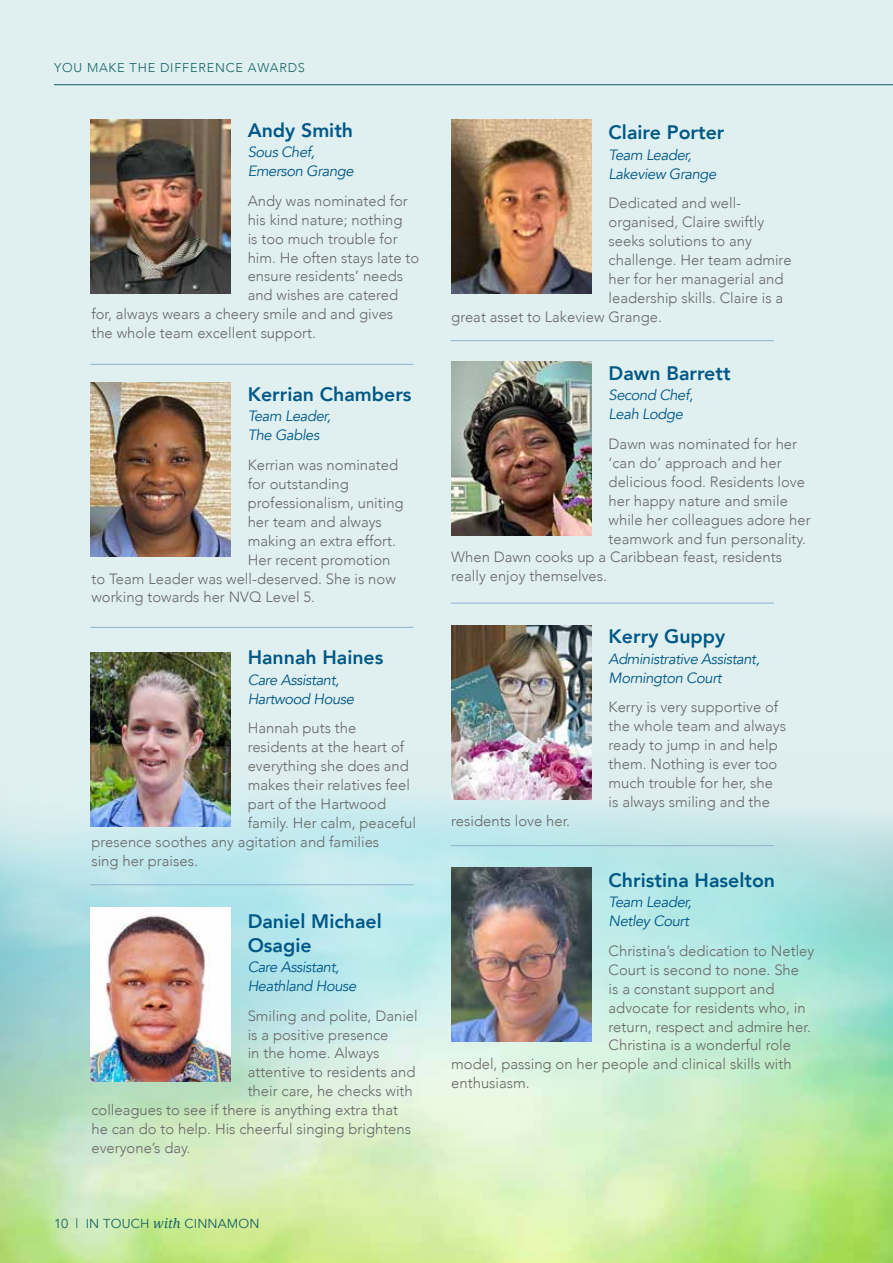
<style>
.page{position:relative;width:893px;height:1263px;background:#e0f0f1}
.page>*{position:absolute;margin:0;border:0;box-sizing:border-box;transform-origin:0 0}
.t1{font:800 19.5px/23.9px "Avenir";color:#005887}
.t2{font:300 14.85px/18.9px "Avenir";color:#686868}
.t3{font:italic 14.85px/18.9px "Avenir";letter-spacing:-.03em;color:#005887}
.t4{font:12.9px "Avenir";letter-spacing:.01em;color:#186365}
.t5{font:300 12.75px "Avenir LT";letter-spacing:.06em;color:#186365}
.s1{font-family:"Droid Serif";font-style:italic}
</style>
<div class="page">
<img style="left:0;top:793px;width:893px;height:470px">
<img style="left:90px;top:119px;width:141px;height:174px">
<img style="left:451px;top:626px;width:141px;height:174px">
<img style="left:451px;top:867px;width:141px;height:175px">
<img style="left:90px;top:652px;width:141px;height:174px">
<img style="left:90px;top:383px;width:141px;height:174px">
<img style="left:451px;top:119px;width:141px;height:174px">
<hr style="left:451px;top:603px;width:323px;height:1px;background:#8eb1cf">
<hr style="left:451px;top:845px;width:323px;height:1px;background:#8eb1cf">
<hr style="left:451px;top:340px;width:323px;height:1px;background:#8eb1cf">
<hr style="left:90px;top:364px;width:324px;height:1px;background:#8eb1cf">
<hr style="left:90px;top:627px;width:324px;height:1px;background:#8eb1cf">
<hr style="left:90px;top:884px;width:324px;height:1px;background:#8eb1cf">
<img style="left:90px;top:907px;width:141px;height:174px">
<img style="left:451px;top:361px;width:141px;height:175px">
<hr style="left:54px;top:84px;width:839px;height:1px;background:#135d6c">
<p class="t5" style="left:54px;top:60px;width:253px">YOU MAKE THE DIFFERENCE AWARDS</p>
<h1 class="t1" style="left:248px;top:118px;width:107px">Andy Smith</h1>
<p class="t3" style="left:248px;top:143px;width:108px">Sous Chef,<br>Emerson Grange</p>
<p class="t2" style="left:248px;top:191px;width:162px">Andy was nominated for</p>
<p class="t2" style="left:248px;top:210px;width:156px">his kind nature; nothing</p>
<p class="t2" style="left:248px;top:229px;width:151px">is too much trouble for</p>
<p class="t2" style="left:248px;top:248px;width:173px">him. He often stays late to</p>
<p class="t2" style="left:248px;top:267px;width:157px">ensure residents’ needs</p>
<p class="t2" style="left:248px;top:286px;width:152px">and wishes are catered</p>
<p class="t2" style="left:91px;top:305px;width:303px">for, always wears a cheery smile and and gives</p>
<p class="t2" style="left:91px;top:324px;width:226px">the whole team excellent support.</p>
<h1 class="t1" style="left:248px;top:382px;width:165px">Kerrian Chambers</h1>
<p class="t3" style="left:248px;top:407px;width:85px">Team Leader,<br>The Gables</p>
<p class="t2" style="left:248px;top:455px;width:152px">Kerrian was nominated</p>
<p class="t2" style="left:248px;top:474px;width:103px">for outstanding</p>
<p class="t2" style="left:248px;top:493px;width:157px">professionalism, uniting</p>
<p class="t2" style="left:248px;top:512px;width:136px">her team and always</p>
<p class="t2" style="left:248px;top:531px;width:150px">making an extra effort.</p>
<p class="t2" style="left:248px;top:550px;width:144px">Her recent promotion</p>
<p class="t2" style="left:91px;top:569px;width:306px">to Team Leader was well-deserved. She is now</p>
<p class="t2" style="left:91px;top:588px;width:225px">working towards her NVQ Level 5.</p>
<h1 class="t1" style="left:248px;top:646px;width:137px">Hannah Haines</h1>
<p class="t3" style="left:248px;top:670px;width:108px">Care Assistant,<br>Hartwood House</p>
<p class="t2" style="left:248px;top:719px;width:110px">Hannah puts the</p>
<p class="t2" style="left:248px;top:738px;width:158px">residents at the heart of</p>
<p class="t2" style="left:248px;top:757px;width:163px">everything she does and</p>
<p class="t2" style="left:248px;top:775px;width:164px">makes their relatives feel</p>
<p class="t2" style="left:248px;top:794px;width:140px">part of the Hartwood</p>
<p class="t2" style="left:248px;top:813px;width:170px">family. Her calm, peaceful</p>
<p class="t2" style="left:91px;top:832px;width:289px">presence soothes any agitation and families</p>
<p class="t2" style="left:91px;top:851px;width:108px">sing her praises.</p>
<h1 class="t1" style="left:248px;top:909px;width:136px">Daniel Michael<br>Osagie</h1>
<p class="t3" style="left:248px;top:958px;width:110px">Care Assistant,<br>Heathland House</p>
<p class="t2" style="left:248px;top:1006px;width:172px">Smiling and polite, Daniel</p>
<p class="t2" style="left:248px;top:1025px;width:142px">is a positive presence</p>
<p class="t2" style="left:248px;top:1044px;width:133px">in the home. Always</p>
<p class="t2" style="left:248px;top:1063px;width:169px">attentive to residents and</p>
<p class="t2" style="left:248px;top:1082px;width:167px">their care, he checks with</p>
<p class="t2" style="left:91px;top:1100px;width:308px">colleagues to see if there is anything extra that</p>
<p class="t2" style="left:91px;top:1119px;width:321px">he can do to help. His cheerful singing brightens</p>
<p class="t2" style="left:91px;top:1138px;width:101px">everyone’s day.</p>
<p class="t4" style="left:54px;top:1216px;width:207px">10 | IN TOUCH <span class="s1">with</span> CINNAMON</p>
<h1 class="t1" style="left:609px;top:121px;width:117px">Claire Porter</h1>
<p class="t3" style="left:609px;top:145px;width:109px">Team Leader,<br>Lakeview Grange</p>
<p class="t2" style="left:609px;top:194px;width:134px">Dedicated and well-</p>
<p class="t2" style="left:609px;top:213px;width:157px">organised, Claire swiftly</p>
<p class="t2" style="left:609px;top:231px;width:145px">seeks solutions to any</p>
<p class="t2" style="left:609px;top:250px;width:184px">challenge. Her team admire</p>
<p class="t2" style="left:609px;top:269px;width:176px">her for her managerial and</p>
<p class="t2" style="left:609px;top:288px;width:176px">leadership skills. Claire is a</p>
<p class="t2" style="left:451px;top:307px;width:212px">great asset to Lakeview Grange.</p>
<h1 class="t1" style="left:609px;top:361px;width:124px">Dawn Barrett</h1>
<p class="t3" style="left:609px;top:386px;width:86px">Second Chef,<br>Leah Lodge</p>
<p class="t2" style="left:609px;top:434px;width:190px">Dawn was nominated for her</p>
<p class="t2" style="left:609px;top:453px;width:175px">‘can do’ approach and her</p>
<p class="t2" style="left:609px;top:472px;width:198px">delicious food. Residents love</p>
<p class="t2" style="left:609px;top:491px;width:181px">her happy nature and smile</p>
<p class="t2" style="left:609px;top:510px;width:203px">while her colleagues adore her</p>
<p class="t2" style="left:609px;top:529px;width:199px">teamwork and fun personality.</p>
<p class="t2" style="left:451px;top:548px;width:332px">When Dawn cooks up a Caribbean feast, residents</p>
<p class="t2" style="left:451px;top:567px;width:157px">really enjoy themselves.</p>
<p class="t2" style="left:451px;top:811px;width:120px">residents love her.</p>
<h1 class="t1" style="left:609px;top:625px;width:118px">Kerry Guppy</h1>
<p class="t3" style="left:609px;top:649px;width:153px">Administrative Assistant,<br>Mornington Court</p>
<p class="t2" style="left:609px;top:698px;width:179px">Kerry is very supportive of the whole team and always ready to jump in and help them. Nothing is ever too much trouble for her, she is always smiling and the</p>
<h1 class="t1" style="left:609px;top:868px;width:168px">Christina Haselton</h1>
<p class="t3" style="left:609px;top:893px;width:85px">Team Leader,<br>Netley Court</p>
<p class="t2" style="left:609px;top:941px;width:207px">Christina’s dedication to Netley</p>
<p class="t2" style="left:609px;top:960px;width:192px">Court is second to none. She</p>
<p class="t2" style="left:609px;top:979px;width:167px">is a constant support and</p>
<p class="t2" style="left:609px;top:998px;width:199px">advocate for residents who, in</p>
<p class="t2" style="left:609px;top:1017px;width:204px">return, respect and admire her.</p>
<p class="t2" style="left:609px;top:1036px;width:184px">Christina is a wonderful role</p>
<p class="t2" style="left:451px;top:1055px;width:342px">model, passing on her people and clinical skills with</p>
<p class="t2" style="left:451px;top:1074px;width:80px">enthusiasm.</p>
</div>
